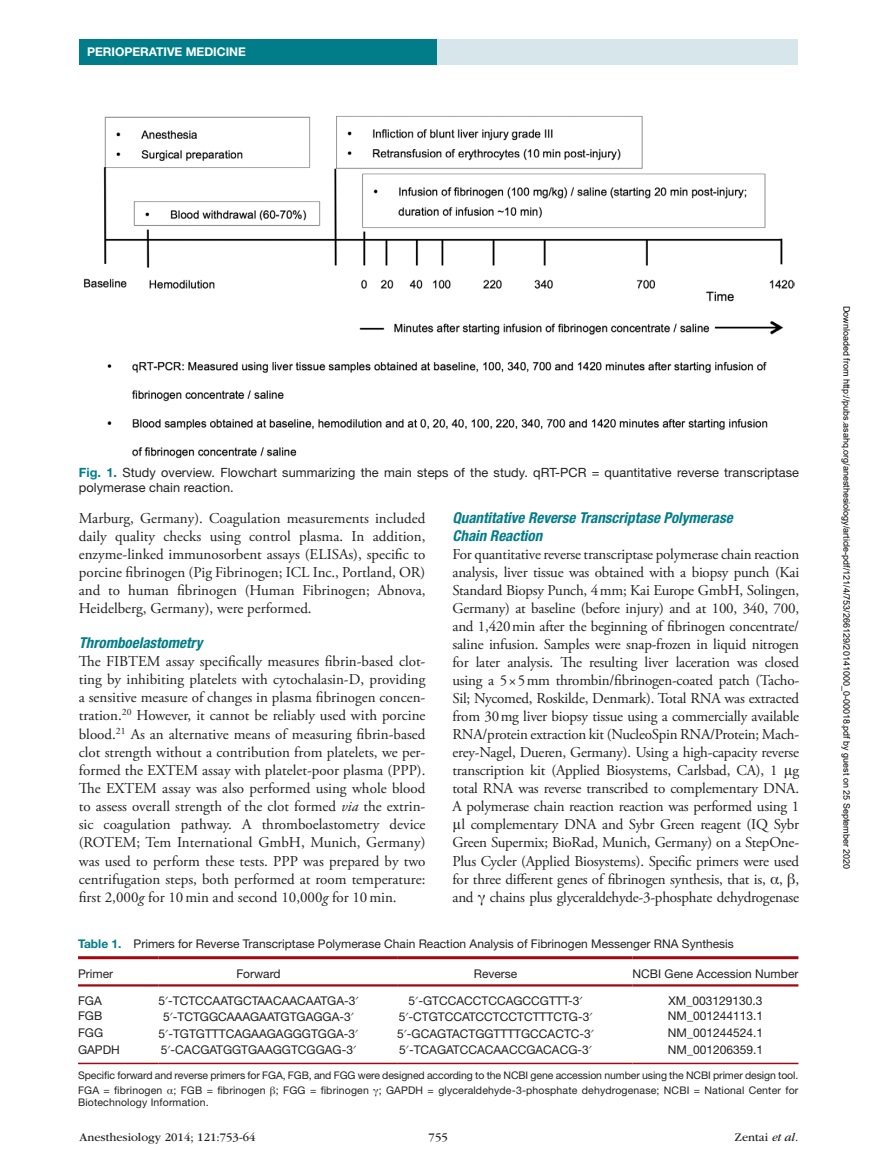
<style>
.page{position:relative;width:878px;height:1175px;background:#fff}
.page>*{position:absolute;margin:0;border:0;box-sizing:border-box;transform-origin:0 0}
.t1{font:15px/18px "Adobe Garamond Pro";color:#231f20;text-align:justify}
.t2{font:italic 700 condensed 15px/18px "Helvetica Neue LT Std";color:#007d88}
.t3{font:12.75px/15.8px "Helvetica Neue LT Std";letter-spacing:.005em;color:#231f20}
.t4{font:12px "Helvetica Neue LT Std";color:#231f20}
.t5{font:12px "ITC Garamond Std";color:#231f20}
.t6{font:700 12px "Helvetica Neue LT Std";color:#fff}
.t7{font:10.5px/15px "Helvetica Neue LT Std";letter-spacing:-.01em;color:#231f20}
.t8{font:10.5px "Helvetica Neue LT Std";letter-spacing:.015em;color:#231f20}
.t9{font:9px "Arial";color:#000}
.s1{font-weight:700;color:#007d88}
.s2{font-style:italic}
.s3{font-family:"Gandhari Unicode"}
</style>
<div class="page">
<div style="left:432px;top:39px;width:365px;height:26px;background:#d6e6ea"></div>
<div style="left:79px;top:39px;width:357px;height:25px;background:#007d88"></div>
<img style="left:84px;top:116px;width:710px;height:342px">
<hr style="left:78px;top:956px;width:80px;height:3px;background:#a1080f">
<hr style="left:158px;top:956px;width:239px;height:3px;background:#a1080f">
<hr style="left:397px;top:956px;width:235px;height:3px;background:#a1080f">
<hr style="left:632px;top:956px;width:166px;height:3px;background:#a1080f">
<hr style="left:78px;top:984px;width:80px;height:2px;background:#a1080f">
<hr style="left:158px;top:984px;width:239px;height:2px;background:#a1080f">
<hr style="left:397px;top:984px;width:235px;height:2px;background:#a1080f">
<hr style="left:632px;top:984px;width:166px;height:2px;background:#a1080f">
<hr style="left:78px;top:1062px;width:80px;height:2px;background:#a1080f">
<hr style="left:158px;top:1062px;width:239px;height:2px;background:#a1080f">
<hr style="left:397px;top:1062px;width:235px;height:2px;background:#a1080f">
<hr style="left:632px;top:1062px;width:166px;height:2px;background:#a1080f">
<p class="t6" style="left:87px;top:44px;width:160px">PERIOPERATIVE MEDICINE</p>
<p class="t3" style="left:79px;top:464px;width:721px"><span class="s1">Fig. 1.</span> Study overview. Flowchart summarizing the main steps of the study. qRT-PCR = quantitative reverse transcriptase polymerase chain reaction.</p>
<p class="t1" style="left:79px;top:509px;width:348px">Marburg, Germany). Coagulation measurements included daily quality checks using control plasma. In addition, enzyme-linked immunosorbent assays (ELISAs), specific to porcine fibrinogen (Pig Fibrinogen; ICL Inc., Portland, OR) and to human fibrinogen (Human Fibrinogen; Abnova, Heidelberg, Germany), were performed.</p>
<p class="t2" style="left:79px;top:634px;width:125px">Thromboelastometry</p>
<p class="t1" style="left:79px;top:653px;width:348px">The FIBTEM assay specifically measures fibrin-based clot&shy;ting by inhibiting platelets with cytochalasin-D, providing a sensitive measure of changes in plasma fibrinogen concen&shy;tration.<sup>20</sup> However, it cannot be reliably used with porcine blood.<sup>21</sup> As an alternative means of measuring fibrin-based clot strength without a contribution from platelets, we per&shy;formed the EXTEM assay with platelet-poor plasma (PPP).<br>The EXTEM assay was also performed using whole blood to assess overall strength of the clot formed <span class="s2">via</span> the extrin&shy;sic coagulation pathway. A thromboelastometry device (ROTEM; Tem International GmbH, Munich, Germany) was used to perform these tests. PPP was prepared by two centrifugation steps, both performed at room temperature: first 2,000<span class="s2">g</span> for 10min and second 10,000<span class="s2">g</span> for 10min.</p>
<p class="t2" style="left:452px;top:508px;width:281px">Quantitative Reverse Transcriptase Polymerase<br>Chain Reaction</p>
<p class="t1" style="left:452px;top:545px;width:348px">For quantitative reverse transcriptase polymerase chain reaction analysis, liver tissue was obtained with a biopsy punch (Kai Standard Biopsy Punch, 4mm; Kai Europe GmbH, Solingen, Germany) at baseline (before injury) and at 100, 340, 700, and 1,420min after the beginning of fibrinogen concentrate/ saline infusion. Samples were snap-frozen in liquid nitrogen for later analysis. The resulting liver laceration was closed using a 5×5mm thrombin/fibrinogen-coated patch (Tacho-Sil; Nycomed, Roskilde, Denmark). Total RNA was extracted from 30mg liver biopsy tissue using a commercially available RNA/protein extraction kit (NucleoSpin RNA/Protein; Mach&shy;erey-Nagel, Dueren, Germany). Using a high-capacity reverse transcription kit (Applied Biosystems, Carlsbad, CA), 1 <span class="s3">μ</span>g total RNA was reverse transcribed to complementary DNA.<br>A polymerase chain reaction reaction was performed using 1 <span class="s3">μ</span>l complementary DNA and Sybr Green reagent (IQ Sybr Green Supermix; BioRad, Munich, Germany) on a StepOne-Plus Cycler (Applied Biosystems). Specific primers were used for three different genes of fibrinogen synthesis, that is, <span class="s3">α</span>, <span class="s3">β</span>, and <span class="s3">γ</span> chains plus glyceraldehyde-3-phosphate dehydrogenase</p>
<p class="t4" style="left:78px;top:936px;width:657px"><span class="s1">Table 1.</span> Primers for Reverse Transcriptase Polymerase Chain Reaction Analysis of Fibrinogen Messenger RNA Synthesis</p>
<p class="t4" style="left:78px;top:966px;width:37px">Primer</p>
<p class="t4" style="left:236px;top:966px;width:46px">Forward</p>
<p class="t4" style="left:474px;top:966px;width:45px">Reverse</p>
<p class="t4" style="left:632px;top:966px;width:167px">NCBI Gene Accession Number</p>
<p class="t4" style="left:78px;top:993px;width:25px">FGA</p>
<p class="t4" style="left:158px;top:993px;width:202px">5<span class="s3">′</span>-TCTCCAATGCTAACAACAATGA-3<span class="s3">′</span></p>
<p class="t4" style="left:408px;top:993px;width:175px">5<span class="s3">′</span>-GTCCACCTCCAGCCGTTT-3<span class="s3">′</span></p>
<p class="t4" style="left:668px;top:993px;width:95px">XM_003129130.3</p>
<p class="t4" style="left:78px;top:1008px;width:26px">FGB</p>
<p class="t4" style="left:163px;top:1009px;width:192px">5<span class="s3">′</span>-TCTGGCAAAGAATGTGAGGA-3<span class="s3">′</span></p>
<p class="t4" style="left:398px;top:1009px;width:195px">5<span class="s3">′</span>-CTGTCCATCCTCCTCTTTCTG-3<span class="s3">′</span></p>
<p class="t4" style="left:668px;top:1008px;width:97px">NM_001244113.1</p>
<p class="t4" style="left:78px;top:1025px;width:27px">FGG</p>
<p class="t4" style="left:158px;top:1026px;width:201px">5<span class="s3">′</span>-TGTGTTTCAGAAGAGGGTGGA-3<span class="s3">′</span></p>
<p class="t4" style="left:397px;top:1026px;width:198px">5<span class="s3">′</span>-GCAGTACTGGTTTTGCCACTC-3<span class="s3">′</span></p>
<p class="t4" style="left:668px;top:1025px;width:97px">NM_001244524.1</p>
<p class="t4" style="left:78px;top:1042px;width:43px">GAPDH</p>
<p class="t4" style="left:161px;top:1043px;width:197px">5<span class="s3">′</span>-CACGATGGTGAAGGTCGGAG-3<span class="s3">′</span></p>
<p class="t4" style="left:399px;top:1043px;width:194px">5<span class="s3">′</span>-TCAGATCCACAACCGACACG-3<span class="s3">′</span></p>
<p class="t4" style="left:668px;top:1042px;width:97px">NM_001206359.1</p>
<p class="t7" style="left:78px;top:1067px;width:721px">Specific forward and reverse primers for FGA, FGB, and FGG were designed according to the NCBI gene accession number using the NCBI primer design tool.<br>FGA = fibrinogen <span class="s3">α</span>; FGB = fibrinogen <span class="s3">β</span>; FGG = fibrinogen <span class="s3">γ</span>; GAPDH = glyceraldehyde-3-phosphate dehydrogenase; NCBI = National Center for</p>
<p class="t8" style="left:78px;top:1096px;width:132px">Biotechnology Information.</p>
<p class="t5" style="left:80px;top:1130px;width:177px">Anesthesiology 2014; 121:753-64</p>
<p class="t5" style="left:428px;top:1130px;width:21px">755</p>
<p class="t5" style="left:734px;top:1130px;width:65px">Zentai <span class="s2">et al.</span></p>
<p class="t9" style="left:850px;top:306px;width:565px;rotate:90deg">Downloaded from http://pubs.asahq.org/anesthesiology/article-pdf/121/4/753/266129/20141000_0-00018.pdf by guest on 25 September 2020</p>
</div>
